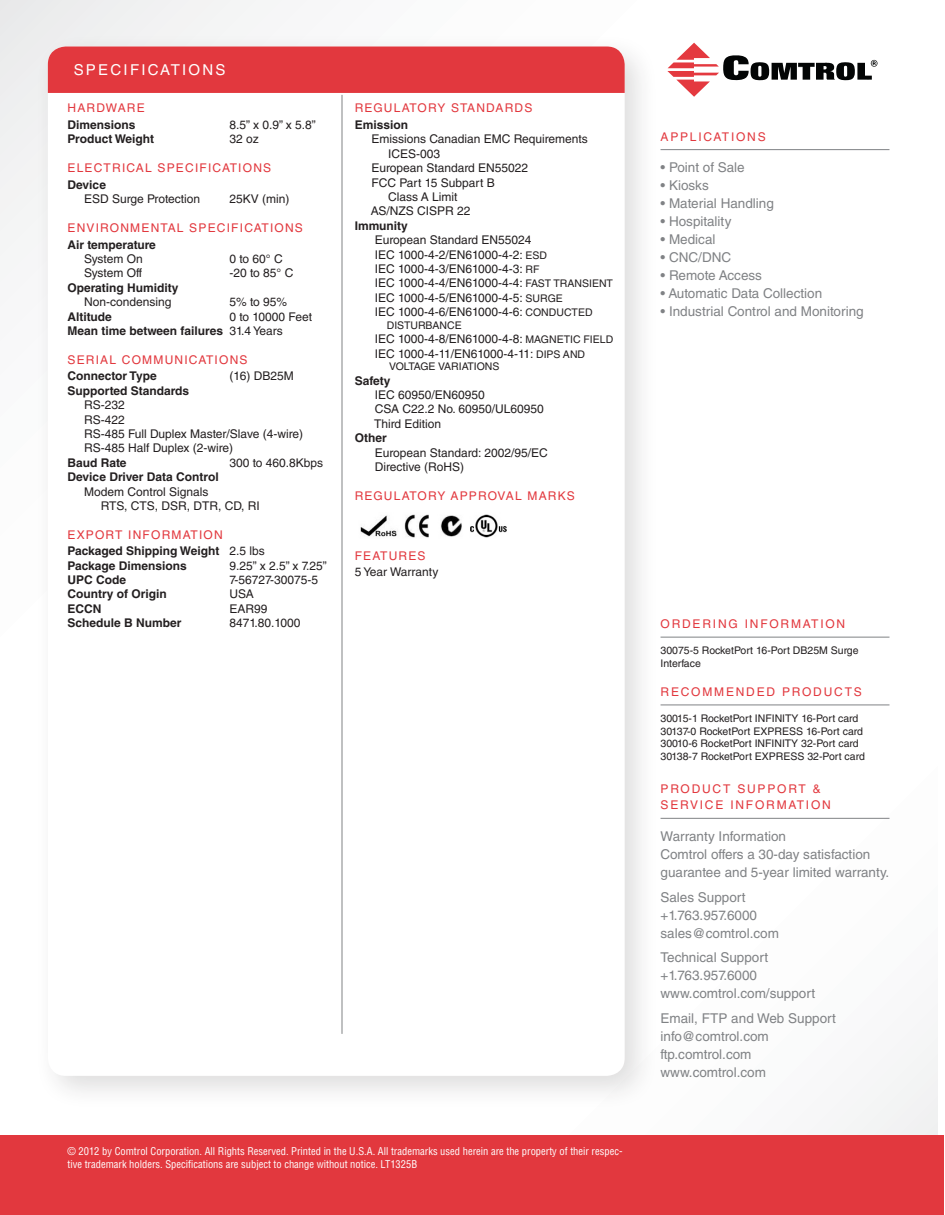
<style>
.page{position:relative;width:945px;height:1215px;background:#fff}
.page>*{position:absolute;margin:0;border:0;box-sizing:border-box;transform-origin:0 0}
.Sidebar_Head{font:15px "Helvetica LT Std";letter-spacing:.15em;color:#fff}
.Sidebar_Body{font:13.5px/18px "Helvetica LT Std";color:#808285}
.Specification_Level{font:12px/14.4px "Helvetica LT Std";color:#231f20}
.Specification_Level-2{font:700 12px/14.4px "Helvetica LT Std";color:#231f20}
.Specification_Subhea{font:12px "Helvetica LT Std";letter-spacing:.1em;color:#e2383e}
.Sidebar_Head-2{font:12px/16.5px "Helvetica LT Std";letter-spacing:.15em;color:#e2383e}
.Specification_Level-3{font:12px "Helvetica LT Std";letter-spacing:-.02em;color:#231f20}
.Specification_Level-4{font:10.5px/12.6px "Helvetica LT Std";color:#231f20}
.t1{font:condensed 10.5px/12.6px "Helvetica LT Std";color:#fff}
.s1{font-weight:400}
.s2{font-size:10.5px}
</style>
<div class="page">
<div style="left:33px;top:31px;width:625px;height:1078px;background:#231f20;opacity:.15"></div>
<div style="left:48px;top:46px;width:577px;height:1030px;background:#fff;border-radius:18px"></div>
<div style="left:48px;top:47px;width:577px;height:46px;background:#e2383e"></div>
<div style="left:0;top:1135px;width:944px;height:80px;background:#e2383e"></div>
<hr style="left:661px;top:149px;width:228px;height:1px;background:#808285">
<hr style="left:661px;top:637px;width:228px;height:1px;background:#808285">
<hr style="left:661px;top:705px;width:228px;height:1px;background:#808285">
<hr style="left:661px;top:818px;width:228px;height:1px;background:#808285">
<hr style="left:342px;top:95px;width:1px;height:939px;background:#808285">
<svg style="left:667px;top:43px;width:211px;height:54px"></svg>
<img style="left:360px;top:515px;width:37px;height:22px">
<img style="left:404px;top:514px;width:25px;height:24px">
<img style="left:470px;top:514px;width:37px;height:24px">
<img style="left:441px;top:515px;width:21px;height:22px">
<p class="Sidebar_Head" style="left:74px;top:61px;width:153px">SPECIFICATIONS</p>
<p class="Specification_Subhea" style="left:68px;top:101px;width:79px">HARDWARE</p>
<p class="Specification_Level-2" style="left:68px;top:117px;width:70px">Dimensions</p>
<p class="Specification_Level" style="left:229px;top:118px;width:88px">8.5” x 0.9” x 5.8”</p>
<p class="Specification_Level-2" style="left:68px;top:132px;width:88px">Product Weight</p>
<p class="Specification_Level" style="left:229px;top:132px;width:31px">32 oz</p>
<p class="Specification_Subhea" style="left:68px;top:161px;width:205px">ELECTRICAL SPECIFICATIONS</p>
<p class="Specification_Level-2" style="left:68px;top:177px;width:40px">Device</p>
<p class="Specification_Level" style="left:84px;top:192px;width:118px">ESD Surge Protection</p>
<p class="Specification_Level" style="left:230px;top:192px;width:62px">25KV (min)</p>
<p class="Specification_Subhea" style="left:68px;top:221px;width:237px">ENVIRONMENTAL SPECIFICATIONS</p>
<p class="Specification_Level-2" style="left:68px;top:237px;width:90px">Air temperature</p>
<p class="Specification_Level" style="left:84px;top:252px;width:60px">System On</p>
<p class="Specification_Level" style="left:230px;top:252px;width:55px">0 to 60° C</p>
<p class="Specification_Level-3" style="left:84px;top:266px;width:60px">System Off</p>
<p class="Specification_Level" style="left:230px;top:266px;width:65px">-20 to 85° C</p>
<p class="Specification_Level-2" style="left:84px;top:280px;width:96px;text-indent:-17px">Operating Humidity<br><span class="s1">Non-condensing</span></p>
<p class="Specification_Level" style="left:230px;top:295px;width:59px">5% to 95%</p>
<p class="Specification_Level-2" style="left:68px;top:309px;width:46px">Altitude</p>
<p class="Specification_Level" style="left:229px;top:309px;width:84px">0 to 10000 Feet</p>
<p class="Specification_Level-2" style="left:68px;top:323px;width:217px">Mean time between failures <span class="s1">31.4 Years</span></p>
<p class="Specification_Subhea" style="left:68px;top:353px;width:182px">SERIAL COMMUNICATIONS</p>
<p class="Specification_Level-2" style="left:68px;top:369px;width:91px">Connector Type</p>
<p class="Specification_Level" style="left:229px;top:369px;width:66px">(16) DB25M</p>
<p class="Specification_Level-2" style="left:84px;top:383px;width:107px;text-indent:-17px">Supported Standards<br><span class="s1">RS-232</span></p>
<p class="Specification_Level" style="left:84px;top:412px;width:42px">RS-422</p>
<p class="Specification_Level" style="left:84px;top:426px;width:221px">RS-485 Full Duplex Master/Slave (4-wire)</p>
<p class="Specification_Level" style="left:84px;top:441px;width:151px">RS-485 Half Duplex (2-wire)</p>
<p class="Specification_Level-2" style="left:68px;top:455px;width:61px">Baud Rate</p>
<p class="Specification_Level" style="left:229px;top:455px;width:95px">300 to 460.8Kbps</p>
<p class="Specification_Level-2" style="left:68px;top:470px;width:153px">Device Driver Data Control</p>
<p class="Specification_Level" style="left:84px;top:484px;width:126px">Modem Control Signals</p>
<p class="Specification_Level" style="left:101px;top:498px;width:160px">RTS, CTS, DSR, DTR, CD, RI</p>
<p class="Specification_Subhea" style="left:68px;top:528px;width:157px">EXPORT INFORMATION</p>
<p class="Specification_Level-2" style="left:68px;top:544px;width:199px">Packaged Shipping Weight <span class="s1">2.5 lbs</span></p>
<p class="Specification_Level-2" style="left:68px;top:558px;width:121px">Package Dimensions</p>
<p class="Specification_Level" style="left:229px;top:558px;width:99px">9.25” x 2.5” x 7.25”</p>
<p class="Specification_Level-2" style="left:68px;top:572px;width:60px">UPC Code</p>
<p class="Specification_Level" style="left:229px;top:573px;width:90px">7-56727-30075-5</p>
<p class="Specification_Level-2" style="left:68px;top:587px;width:101px">Country of Origin</p>
<p class="Specification_Level" style="left:229px;top:587px;width:26px">USA</p>
<p class="Specification_Level-2" style="left:68px;top:601px;width:35px">ECCN</p>
<p class="Specification_Level" style="left:229px;top:601px;width:40px">EAR99</p>
<p class="Specification_Level-2" style="left:68px;top:616px;width:115px">Schedule B Number</p>
<p class="Specification_Level" style="left:229px;top:616px;width:72px">8471.80.1000</p>
<p class="Specification_Subhea" style="left:355px;top:101px;width:179px">REGULATORY STANDARDS</p>
<p class="Specification_Level-2" style="left:355px;top:117px;width:55px">Emission</p>
<p class="Specification_Level" style="left:371px;top:132px;width:218px">Emissions Canadian EMC Requirements</p>
<p class="Specification_Level" style="left:388px;top:146px;width:54px">ICES-003</p>
<p class="Specification_Level" style="left:371px;top:161px;width:158px">European Standard EN55022</p>
<p class="Specification_Level" style="left:371px;top:175px;width:125px">FCC Part 15 Subpart B</p>
<p class="Specification_Level" style="left:388px;top:190px;width:71px">Class A Limit</p>
<p class="Specification_Level" style="left:371px;top:204px;width:101px">AS/NZS CISPR 22</p>
<p class="Specification_Level-2" style="left:355px;top:218px;width:55px">Immunity</p>
<p class="Specification_Level" style="left:375px;top:233px;width:158px">European Standard EN55024</p>
<p class="Specification_Level" style="left:375px;top:247px;width:174px">IEC 1000-4-2/EN61000-4-2: <span class="s2">ESD</span></p>
<p class="Specification_Level" style="left:375px;top:262px;width:166px">IEC 1000-4-3/EN61000-4-3: <span class="s2">RF</span></p>
<p class="Specification_Level" style="left:375px;top:276px;width:240px">IEC 1000-4-4/EN61000-4-4: <span class="s2">FAST TRANSIENT</span></p>
<p class="Specification_Level" style="left:375px;top:290px;width:190px">IEC 1000-4-5/EN61000-4-5: <span class="s2">SURGE</span></p>
<p class="Specification_Level" style="left:375px;top:305px;width:219px">IEC 1000-4-6/EN61000-4-6: <span class="s2">CONDUCTED</span></p>
<p class="Specification_Level-4" style="left:387px;top:319px;width:76px">DISTURBANCE</p>
<p class="Specification_Level" style="left:375px;top:332px;width:240px">IEC 1000-4-8/EN61000-4-8: <span class="s2">MAGNETIC FIELD</span></p>
<p class="Specification_Level" style="left:375px;top:346px;width:212px">IEC 1000-4-11/EN61000-4-11: <span class="s2">DIPS AND</span></p>
<p class="Specification_Level-4" style="left:389px;top:360px;width:112px">VOLTAGE VARIATIONS</p>
<p class="Specification_Level-2" style="left:355px;top:373px;width:37px">Safety</p>
<p class="Specification_Level" style="left:375px;top:388px;width:112px">IEC 60950/EN60950</p>
<p class="Specification_Level" style="left:374px;top:402px;width:171px">CSA C22.2 No. 60950/UL60950<br>Third Edition</p>
<p class="Specification_Level-2" style="left:355px;top:431px;width:34px">Other</p>
<p class="Specification_Level" style="left:375px;top:445px;width:174px">European Standard: 2002/95/EC<br>Directive (RoHS)</p>
<p class="Specification_Subhea" style="left:355px;top:489px;width:222px">REGULATORY APPROVAL MARKS</p>
<p class="Specification_Subhea" style="left:355px;top:548px;width:72px">FEATURES</p>
<p class="Specification_Level" style="left:355px;top:565px;width:85px">5 Year Warranty</p>
<p class="t1" style="left:68px;top:1145px;width:557px">© 2012 by Comtrol Corporation. All Rights Reserved. Printed in the U.S.A. All trademarks used herein are the property of their respec&shy;tive trademark holders. Specifications are subject to change without notice. LT1325B</p>
<p class="Sidebar_Head-2" style="left:661px;top:128px;width:107px">APPLICATIONS</p>
<p class="Sidebar_Body" style="left:661px;top:158px;width:86px">• Point of Sale</p>
<p class="Sidebar_Body" style="left:661px;top:176px;width:50px">• Kiosks</p>
<p class="Sidebar_Body" style="left:661px;top:194px;width:115px">• Material Handling</p>
<p class="Sidebar_Body" style="left:661px;top:212px;width:72px">• Hospitality</p>
<p class="Sidebar_Body" style="left:661px;top:230px;width:56px">• Medical</p>
<p class="Sidebar_Body" style="left:661px;top:248px;width:72px">• CNC/DNC</p>
<p class="Sidebar_Body" style="left:661px;top:266px;width:103px">• Remote Access</p>
<p class="Sidebar_Body" style="left:661px;top:284px;width:163px">• Automatic Data Collection</p>
<p class="Sidebar_Body" style="left:661px;top:302px;width:205px">• Industrial Control and Monitoring</p>
<p class="Sidebar_Head-2" style="left:661px;top:616px;width:186px">ORDERING INFORMATION</p>
<p class="Specification_Level-4" style="left:661px;top:644px;width:200px">30075-5 RocketPort 16-Port DB25M Surge<br>Interface</p>
<p class="Sidebar_Head-2" style="left:661px;top:683px;width:203px">RECOMMENDED PRODUCTS</p>
<p class="Specification_Level-4" style="left:661px;top:712px;width:206px">30015-1 RocketPort INFINITY 16-Port card 30137-0 RocketPort EXPRESS 16-Port card 30010-6 RocketPort INFINITY 32-Port card 30138-7 RocketPort EXPRESS 32-Port card</p>
<p class="Sidebar_Head-2" style="left:661px;top:780px;width:172px">PRODUCT SUPPORT &amp;<br>SERVICE INFORMATION</p>
<p class="Sidebar_Body" style="left:661px;top:827px;width:127px">Warranty Information</p>
<p class="Sidebar_Body" style="left:661px;top:845px;width:230px">Comtrol offers a 30-day satisfaction guarantee and 5-year limited warranty.</p>
<p class="Sidebar_Body" style="left:661px;top:888px;width:87px">Sales Support</p>
<p class="Sidebar_Body" style="left:661px;top:906px;width:98px">+1.763.957.6000</p>
<p class="Sidebar_Body" style="left:661px;top:924px;width:120px">sales@comtrol.com</p>
<p class="Sidebar_Body" style="left:661px;top:949px;width:109px">Technical Support</p>
<p class="Sidebar_Body" style="left:661px;top:967px;width:98px">+1.763.957.6000</p>
<p class="Sidebar_Body" style="left:661px;top:985px;width:156px">www.comtrol.com/support</p>
<p class="Sidebar_Body" style="left:661px;top:1009px;width:177px">Email, FTP and Web Support</p>
<p class="Sidebar_Body" style="left:661px;top:1027px;width:110px">info@comtrol.com</p>
<p class="Sidebar_Body" style="left:661px;top:1045px;width:107px">ftp.comtrol.com www.comtrol.com</p>
</div>
